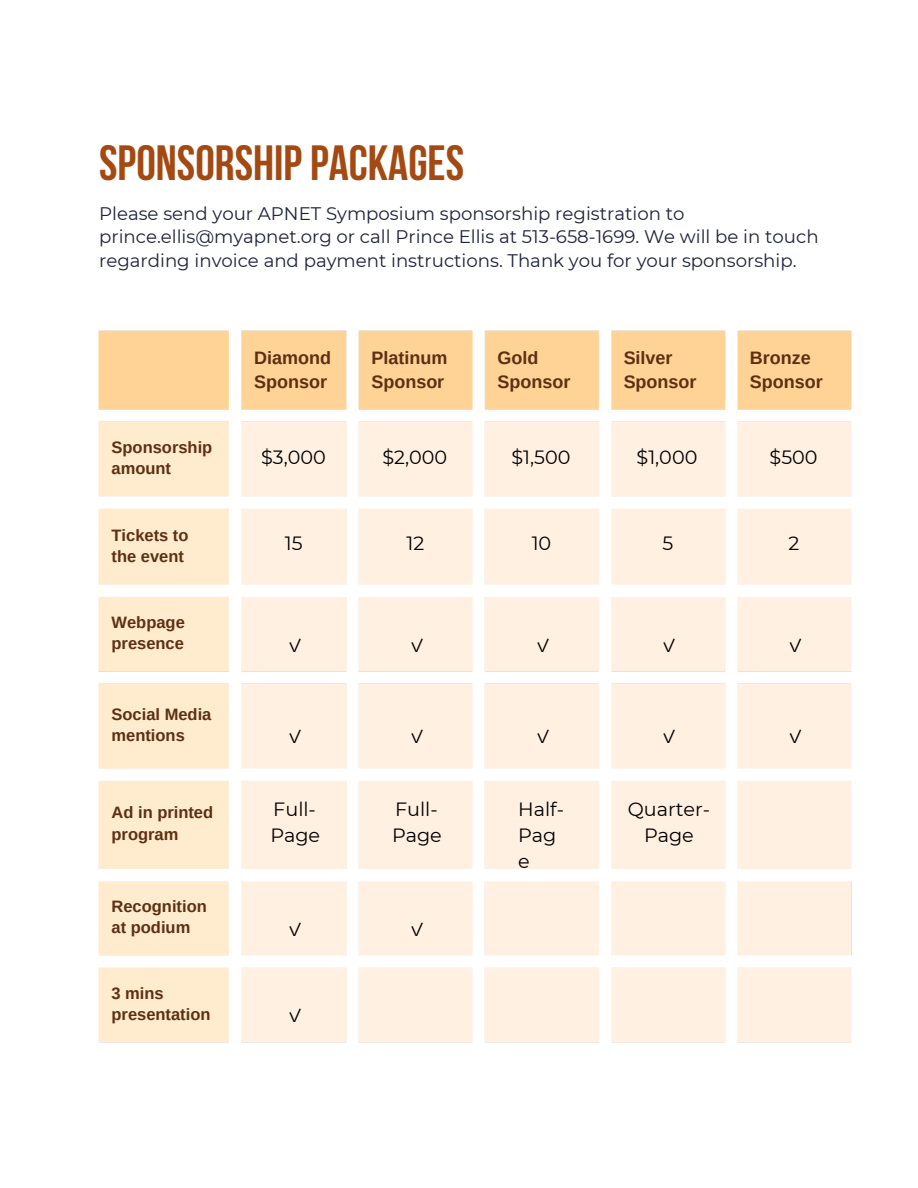
<style>
.page{position:relative;width:918px;height:1188px;background:#fff}
.page>*{position:absolute;margin:0;border:0;box-sizing:border-box;transform-origin:0 0}
.t1{font:700 49.2px "Bebas Neue";color:#a34911}
.t2{font:19.2px/25.8px "Montserrat";color:#000}
.t3{font:19.2px "IBM Plex Sans Cond";color:#000}
.t4{font:18.15px/23.7px "Montserrat";color:#1e223d}
.t5{font:700 18px/24.8px "Arimo";color:#5d3013}
.t6{font:700 16.5px/21.3px "Arimo";color:#5d3013}
</style>
<div class="page">
<img style="left:98px;top:330px;width:754px;height:713px">
<p class="t1" style="left:99px;top:144px;width:366px">SPONSORSHIPPACKAGES</p>
<p class="t4" style="left:99px;top:201px;width:721px">Please send your APNET Symposium sponsorship registration to prince.ellis@myapnet.org or call Prince Ellis at 513-658-1699. We will be in touch regarding invoice and payment instructions. Thank you for your sponsorship.</p>
<h2 class="t6" style="left:112px;top:436px;width:102px">Sponsorship amount</h2>
<p class="t6" style="left:112px;top:524px;width:78px">Tickets to the event</p>
<h1 class="t6" style="left:112px;top:611px;width:75px">Webpage presence</h1>
<h2 class="t6" style="left:112px;top:704px;width:101px">Social Media mentions</h2>
<h2 class="t6" style="left:112px;top:802px;width:103px">Ad in printed program</h2>
<h2 class="t6" style="left:112px;top:896px;width:97px">Recognition at podium</h2>
<h2 class="t6" style="left:112px;top:982px;width:100px">3 mins presentation</h2>
<p class="t5" style="left:254px;top:345px;width:78px">Diamond<br>Sponsor</p>
<h1 class="t5" style="left:371px;top:345px;width:77px">Platinum<br>Sponsor</h1>
<h1 class="t5" style="left:498px;top:345px;width:74px">Gold<br>Sponsor</h1>
<h1 class="t5" style="left:624px;top:345px;width:74px">Silver<br>Sponsor</h1>
<h1 class="t5" style="left:750px;top:345px;width:74px">Bronze<br>Sponsor</h1>
<p class="t2" style="left:261px;top:444px;width:66px">$3,000</p>
<p class="t2" style="left:382px;top:444px;width:66px">$2,000</p>
<p class="t2" style="left:512px;top:444px;width:60px">$1,500</p>
<p class="t2" style="left:637px;top:444px;width:62px">$1,000</p>
<p class="t2" style="left:770px;top:444px;width:50px">$500</p>
<p class="t2" style="left:285px;top:530px;width:19px">15</p>
<p class="t2" style="left:407px;top:530px;width:19px">12</p>
<p class="t2" style="left:532px;top:530px;width:21px">10</p>
<p class="t2" style="left:663px;top:530px;width:12px">5</p>
<p class="t2" style="left:789px;top:530px;width:12px">2</p>
<p class="t3" style="left:288px;top:632px;width:16px">✓</p>
<p class="t3" style="left:409px;top:632px;width:16px">✓</p>
<h2 class="t3" style="left:535px;top:632px;width:16px">✓</h2>
<p class="t3" style="left:662px;top:632px;width:16px">✓</p>
<p class="t3" style="left:788px;top:632px;width:16px">✓</p>
<p class="t3" style="left:288px;top:723px;width:16px">✓</p>
<h2 class="t3" style="left:409px;top:723px;width:16px">✓</h2>
<h2 class="t3" style="left:535px;top:723px;width:16px">✓</h2>
<p class="t3" style="left:662px;top:723px;width:16px">✓</p>
<p class="t3" style="left:788px;top:723px;width:16px">✓</p>
<p class="t2" style="left:270px;top:796px;width:51px">Full-<br>Page</p>
<p class="t2" style="left:392px;top:796px;width:51px">Full-<br>Page</p>
<p class="t2" style="left:518px;top:796px;width:47px">Half-<br>Pag e</p>
<p class="t2" style="left:628px;top:796px;width:84px;text-align:center">Quarter-<br>Page</p>
<p class="t3" style="left:288px;top:916px;width:16px">✓</p>
<h2 class="t3" style="left:409px;top:916px;width:16px">✓</h2>
<p class="t3" style="left:288px;top:1003px;width:16px">✓</p>
</div>
